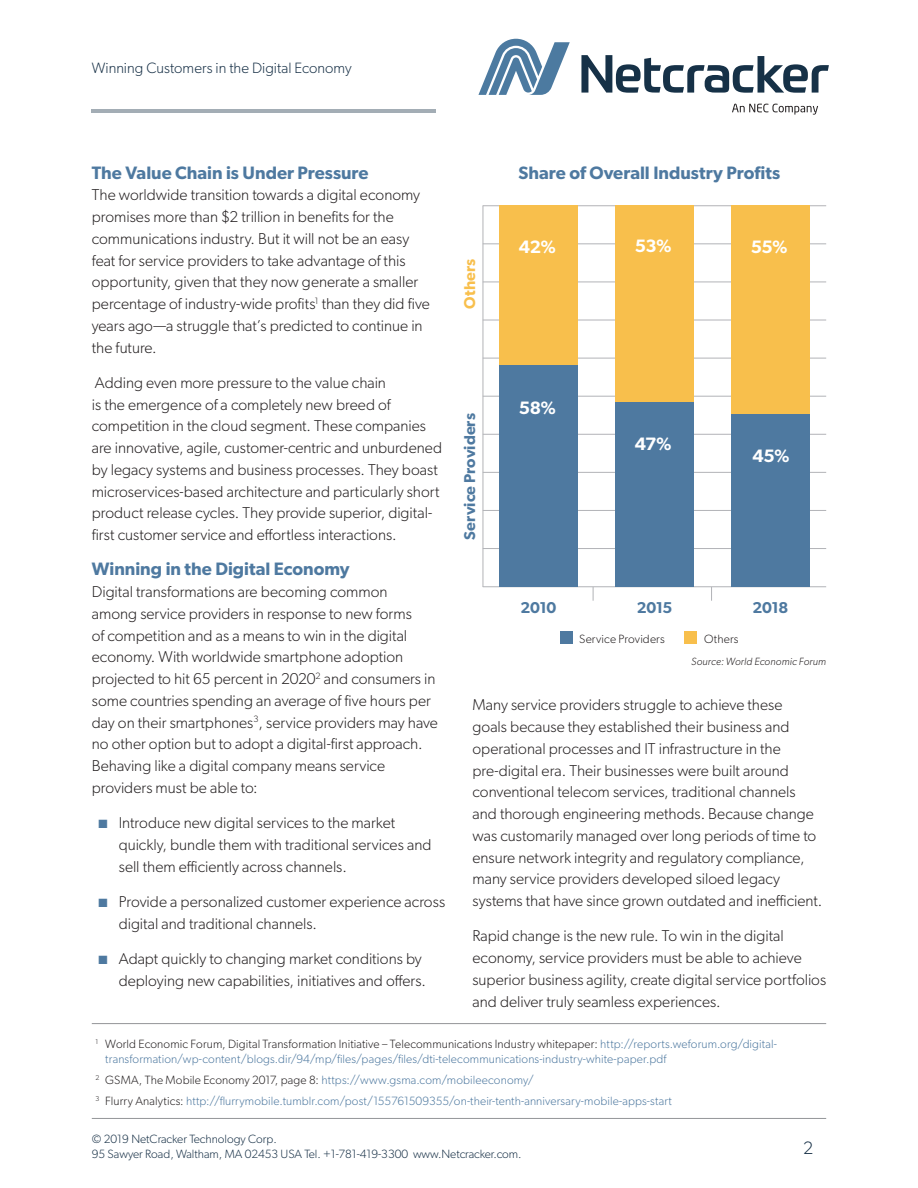
<style>
.page{position:relative;width:918px;height:1188px;background:#fff}
.page>*{position:absolute;margin:0;border:0;box-sizing:border-box;transform-origin:0 0}
.t1{font:600 18px "Gibson";color:#4e79a0}
.t2{font:600 18px "Gibson";letter-spacing:-.025em;color:#fff}
.t3{font:300 18px "Gibson";color:#183147}
.t4{font:300 15.75px/21.8px "Gibson";color:#231f20}
.t5{font:600 15.75px "Gibson";letter-spacing:-.005em;color:#4e79a0}
.t6{font:600 15.75px "Gibson";letter-spacing:.01em;color:#f8bf4c}
.t7{font:300 15px "Gibson";letter-spacing:.005em;color:#183147}
.t8{font:300 12px/14.4px "Gibson";letter-spacing:.01em;color:#4e79a0}
.t9{font:300 12px/14.4px "Gibson";color:#183147}
.t10{font:300 12px "Gibson";letter-spacing:.015em;color:#231f20}
.t11{font:italic 300 10.5px "Gibson";letter-spacing:.015em;color:#231f20}
.s1{color:#4e79a0}
.s2{color:#231f20}
</style>
<div class="page">
<hr style="left:483px;top:548px;width:343px;height:1px;background:#b2b3b7">
<hr style="left:483px;top:472px;width:343px;height:1px;background:#b2b3b7">
<hr style="left:483px;top:434px;width:343px;height:1px;background:#b2b3b7">
<hr style="left:483px;top:396px;width:343px;height:1px;background:#b2b3b7">
<hr style="left:483px;top:358px;width:343px;height:1px;background:#b2b3b7">
<hr style="left:483px;top:320px;width:343px;height:1px;background:#b2b3b7">
<hr style="left:483px;top:282px;width:343px;height:1px;background:#b2b3b7">
<hr style="left:483px;top:244px;width:343px;height:1px;background:#b2b3b7">
<hr style="left:483px;top:205px;width:343px;height:1px;background:#b2b3b7">
<hr style="left:483px;top:510px;width:343px;height:1px;background:#b2b3b7">
<hr style="left:483px;top:587px;width:343px;height:1px;background:#b2b3b7">
<div style="left:499px;top:206px;width:79px;height:381px;background:#f8bf4c"></div>
<div style="left:499px;top:366px;width:79px;height:221px;background:#4e79a0"></div>
<div style="left:615px;top:206px;width:78px;height:381px;background:#f8bf4c"></div>
<div style="left:615px;top:402px;width:78px;height:185px;background:#4e79a0"></div>
<div style="left:731px;top:206px;width:78px;height:381px;background:#f8bf4c"></div>
<div style="left:731px;top:414px;width:78px;height:173px;background:#4e79a0"></div>
<div style="left:561px;top:631px;width:12px;height:13px;background:#4e79a0"></div>
<div style="left:684px;top:631px;width:13px;height:13px;background:#f8bf4c"></div>
<svg style="left:593px;top:587px;width:1px;height:14px"></svg>
<hr style="left:483px;top:206px;width:1px;height:381px;background:#b2b3b7">
<svg style="left:711px;top:588px;width:1px;height:13px"></svg>
<hr style="left:92px;top:1023px;width:734px;height:1px;background:#939598">
<hr style="left:92px;top:1118px;width:734px;height:1px;background:#939598">
<hr style="left:92px;top:109px;width:344px;height:4px;background:#a3adb5">
<svg style="left:581px;top:55px;width:248px;height:38px"></svg>
<svg style="left:478px;top:39px;width:92px;height:56px"></svg>
<svg style="left:732px;top:104px;width:86px;height:11px"></svg>
<p class="t7" style="left:92px;top:59px;width:261px">Winning Customers in the Digital Economy</p>
<p class="t1" style="left:92px;top:162px;width:278px">The Value Chain is Under Pressure</p>
<p class="t4" style="left:92px;top:184px;width:340px">The worldwide transition towards a digital economy promises more than $2 trillion in benefits for the communications industry. But it will not be an easy feat for service providers to take advantage of this opportunity, given that they now generate a smaller percentage of industry-wide profits<sup>1</sup> than they did five years ago—a struggle that’s predicted to continue in the future.</p>
<p class="t4" style="left:92px;top:371px;width:352px">Adding even more pressure to the value chain<br>is the emergence of a completely new breed of competition in the cloud segment. These companies are innovative, agile, customer-centric and unburdened by legacy systems and business processes. They boast microservices-based architecture and particularly short product release cycles. They provide superior, digital&shy;first customer service and effortless interactions.</p>
<p class="t1" style="left:92px;top:558px;width:259px">Winning in the Digital Economy</p>
<p class="t4" style="left:92px;top:581px;width:348px">Digital transformations are becoming common<br>among service providers in response to new forms<br>of competition and as a means to win in the digital economy. With worldwide smartphone adoption projected to hit 65 percent in 2020<sup>2</sup> and consumers in some countries spending an average of five hours per day on their smartphones<sup>3</sup>, service providers may have no other option but to adopt a digital-first approach.<br>Behaving like a digital company means service providers must be able to:</p>
<p class="t4" style="left:119px;top:812px;width:314px;text-indent:-20px"><span class="s1">■</span> Introduce new digital services to the market quickly, bundle them with traditional services and sell them efficiently across channels.</p>
<p class="t4" style="left:119px;top:890px;width:328px;text-indent:-20px"><span class="s1">■</span> Provide a personalized customer experience across digital and traditional channels.</p>
<p class="t4" style="left:99px;top:947px;width:329px;text-align:right"><span class="s1">■</span> Adapt quickly to changing market conditions by deploying new capabilities, initiatives and offers.</p>
<p class="t1" style="left:519px;top:162px;width:263px">Share of Overall Industry Profits</p>
<p class="t6" style="left:460px;top:309px;width:52px;rotate:-90deg">Others</p>
<p class="t5" style="left:460px;top:540px;width:128px;rotate:-90deg">Service Providers</p>
<p class="t2" style="left:519px;top:236px;width:39px">42%</p>
<p class="t2" style="left:635px;top:235px;width:38px">53%</p>
<p class="t2" style="left:751px;top:236px;width:38px">55%</p>
<p class="t2" style="left:519px;top:397px;width:39px">58%</p>
<p class="t2" style="left:635px;top:433px;width:38px">47%</p>
<p class="t2" style="left:752px;top:445px;width:39px">45%</p>
<p class="t5" style="left:521px;top:598px;width:37px">2010</p>
<p class="t5" style="left:637px;top:598px;width:37px">2015</p>
<p class="t10" style="left:579px;top:632px;width:87px">Service Providers</p>
<p class="t10" style="left:704px;top:632px;width:36px">Others</p>
<p class="t5" style="left:753px;top:598px;width:37px">2018</p>
<p class="t11" style="left:691px;top:655px;width:136px">Source: World Economic Forum</p>
<p class="t4" style="left:472px;top:694px;width:351px">Many service providers struggle to achieve these<br>goals because they established their business and operational processes and IT infrastructure in the pre-digital era. Their businesses were built around conventional telecom services, traditional channels and thorough engineering methods. Because change was customarily managed over long periods of time to ensure network integrity and regulatory compliance, many service providers developed siloed legacy systems that have since grown outdated and inefficient.</p>
<p class="t4" style="left:472px;top:925px;width:355px">Rapid change is the new rule. To win in the digital economy, service providers must be able to achieve superior business agility, create digital service portfolios and deliver truly seamless experiences.</p>
<p class="t8" style="left:105px;top:1037px;width:673px;text-indent:-10px"><sup>1</sup> <span class="s2">World Economic Forum, Digital Transformation Initiative – Telecommunications Industry whitepaper:</span> http://reports.weforum.org/digital&shy;transformation/wp-content/blogs.dir/94/mp/files/pages/files/dti-telecommunications-industry-white-paper.pdf</p>
<p class="t8" style="left:96px;top:1072px;width:440px"><sup>2</sup> <span class="s2">GSMA, The Mobile Economy 2017, page 8:</span> https://www.gsma.com/mobileeconomy/</p>
<p class="t8" style="left:96px;top:1093px;width:578px"><sup>3</sup> <span class="s2">Flurry Analytics:</span> http://flurrymobile.tumblr.com/post/155761509355/on-their-tenth-anniversary-mobile-apps-start</p>
<p class="t9" style="left:92px;top:1132px;width:431px">© 2019 NetCracker Technology Corp.<br>95 Sawyer Road, Waltham, MA 02453 USA Tel. +1-781-419-3300 www.Netcracker.com.</p>
<p class="t3" style="left:803px;top:1137px;width:12px">2</p>
</div>
